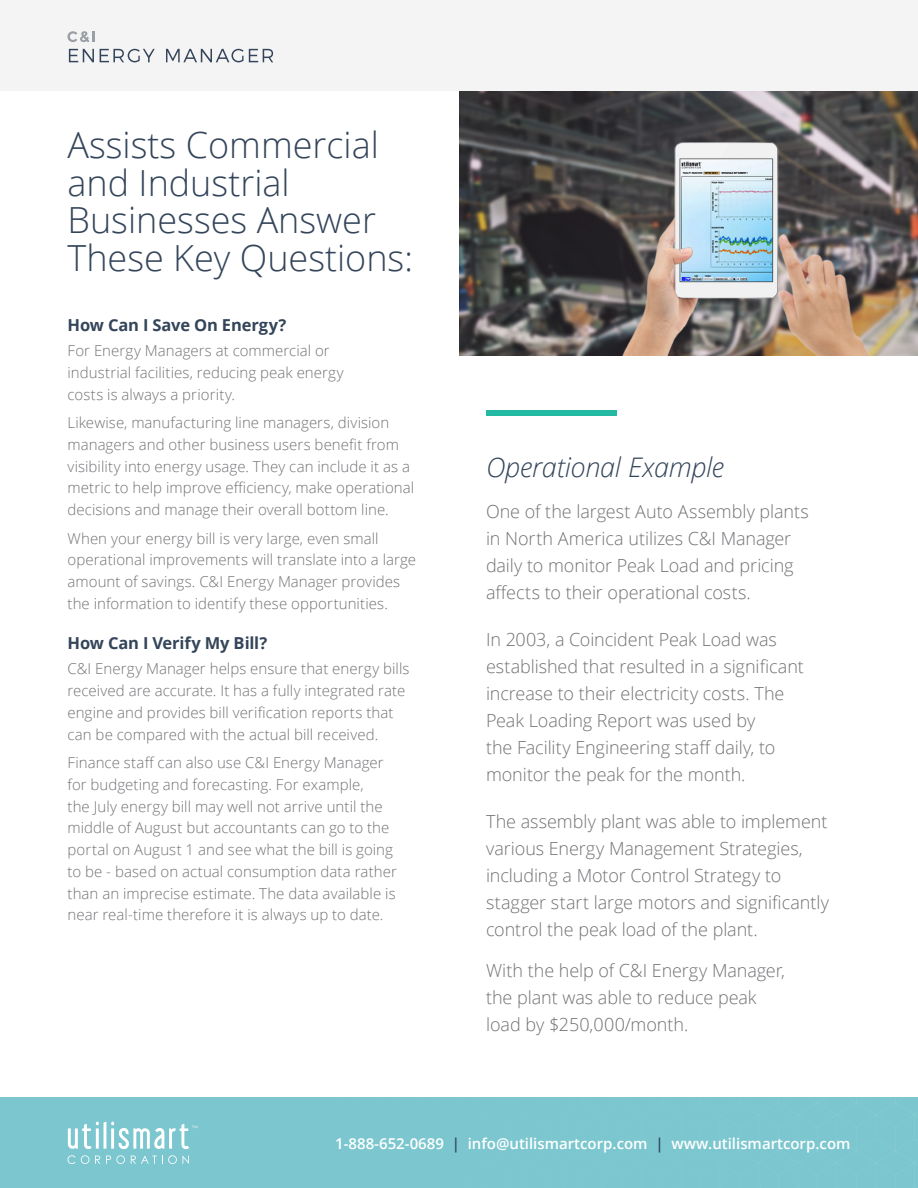
<style>
.page{position:relative;width:918px;height:1188px;background:#fff}
.page>*{position:absolute;margin:0;border:0;box-sizing:border-box;transform-origin:0 0}
.Dark_Sub_Headings{font:300 36px/37.5px "Open Sans";color:#34455a}
.t1{font:italic 300 27px "Open Sans";letter-spacing:-.01em;color:#34455a}
.Lead_Copy{font:300 18px/27px "Open Sans";letter-spacing:-.005em;color:#727276}
.Body_Subheading{font:700 16.5px "Open Sans";letter-spacing:-.005em;color:#34455a}
.Body_Copy{font:300 15px/21.8px "Open Sans";letter-spacing:.005em;color:#727276}
.t2{font:600 15px "Open Sans";color:#fff}
.s1{color:#34455a}
</style>
<div class="page">
<div style="left:0;top:1097px;width:918px;height:91px;background:#7cc7cf"></div>
<svg style="left:68px;top:1155px;width:21px;height:9px"></svg>
<svg style="left:95px;top:1156px;width:5px;height:8px"></svg>
<svg style="left:106px;top:1155px;width:19px;height:9px"></svg>
<svg style="left:131px;top:1155px;width:58px;height:9px"></svg>
<svg style="left:68px;top:1122px;width:130px;height:27px"></svg>
<img style="left:459px;top:90px;width:459px;height:266px">
<div style="left:0;top:0;width:918px;height:90px;background:#f5f4f5"></div>
<svg style="left:68px;top:31px;width:27px;height:11px"></svg>
<svg style="left:69px;top:49px;width:25px;height:13px"></svg>
<svg style="left:100px;top:49px;width:55px;height:13px"></svg>
<svg style="left:166px;top:49px;width:107px;height:13px"></svg>
<div style="left:486px;top:410px;width:130px;height:5px;background:#23b9a2"></div>
<p class="Dark_Sub_Headings" style="left:68px;top:125px;width:347px">Assists Commercial and Industrial<br>Businesses Answer<br>These Key Questions:</p>
<p class="Body_Subheading" style="left:68px;top:314px;width:220px">How Can I Save On Energy?</p>
<p class="Body_Copy" style="left:68px;top:339px;width:278px">For Energy Managers at commercial or industrial facilities, reducing peak energy costs is always a priority.</p>
<p class="Body_Copy" style="left:68px;top:411px;width:348px">Likewise, manufacturing line managers, division managers and other business users benefit from visibility into energy usage. They can include it as a metric to help improve efficiency, make operational decisions and manage their overall bottom line.</p>
<p class="Body_Copy" style="left:68px;top:527px;width:350px">When your energy bill is very large, even small operational improvements will translate into a large amount of savings. C&amp;I Energy Manager provides the information to identify these opportunities.</p>
<p class="Body_Subheading" style="left:68px;top:632px;width:201px">How Can I Verify My Bill?</p>
<p class="Body_Copy" style="left:68px;top:658px;width:343px">C&amp;I Energy Manager helps ensure that energy bills received are accurate. It has a fully integrated rate engine and provides bill verification reports that can be compared with the actual bill received.</p>
<p class="Body_Copy" style="left:68px;top:751px;width:331px">Finance staff can also use C&amp;I Energy Manager for budgeting and forecasting. For example,<br>the July energy bill may well not arrive until the middle of August but accountants can go to the portal on August 1 and see what the bill is going to be - based on actual consumption data rather than an imprecise estimate. The data available is near real-time therefore it is always up to date.</p>
<p class="t1" style="left:486px;top:449px;width:240px">Operational Example</p>
<p class="Lead_Copy" style="left:486px;top:497px;width:325px">One of the largest Auto Assembly plants in North America utilizes C&amp;I Manager daily to monitor Peak Load and pricing affects to their operational costs.</p>
<p class="Lead_Copy" style="left:486px;top:625px;width:319px">In 2003, a Coincident Peak Load was established that resulted in a significant increase to their electricity costs. The Peak Loading Report was used by<br>the Facility Engineering staff daily, to monitor the peak for the month.</p>
<p class="Lead_Copy" style="left:486px;top:808px;width:345px">The assembly plant was able to implement various Energy Management Strategies, including a Motor Control Strategy to stagger start large motors and significantly control the peak load of the plant.</p>
<p class="Lead_Copy" style="left:486px;top:956px;width:301px">With the help of C&amp;I Energy Manager, the plant was able to reduce peak load by $250,000/month.</p>
<p class="t2" style="left:335px;top:1133px;width:517px">1-888-652-0689 <span class="s1">|</span> info@utilismartcorp.com <span class="s1">|</span> www.utilismartcorp.com</p>
</div>
